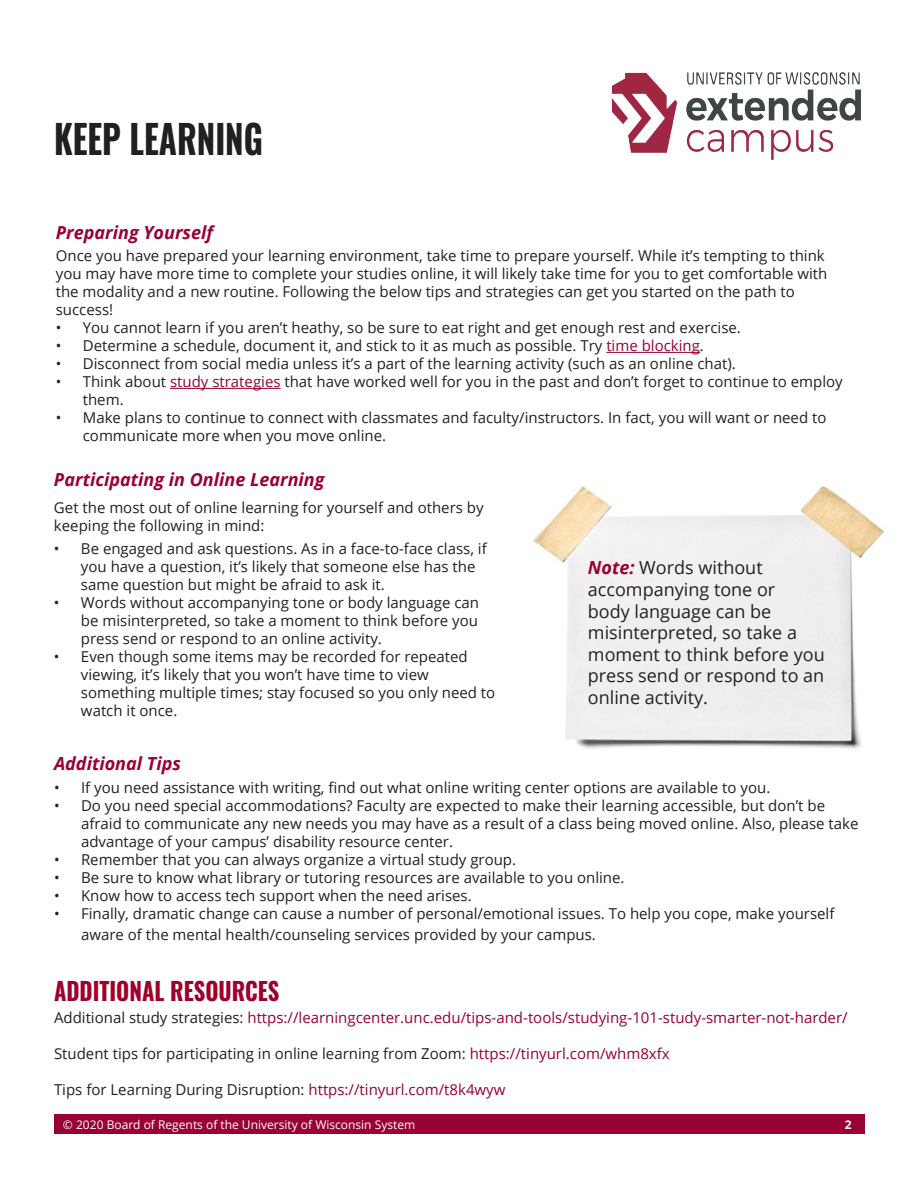
<style>
.page{position:relative;width:918px;height:1188px;background:#fff}
.page>*{position:absolute;margin:0;border:0;box-sizing:border-box;transform-origin:0 0}
.t1{font:700 39.6px "Oswald";color:#231f20;scale:.83 1}
.Header_1{font:700 24.75px "Oswald";color:#9e022b;scale:.91 1}
.t2{font:18px/21.6px "Open Sans";color:#231f20}
.Header_2{font:italic 700 18px "Open Sans";color:#903}
.Paragraph_Style_1{font:15px/18px "Open Sans";color:#231f20}
.Paragraph_Style_1-2{font:15px "Open Sans";color:#903}
.Header_2-2{font:15px/18px "Open Sans";color:#231f20}
.t3{font:12px "Open Sans";color:#fff}
.t4{font:700 12px "Open Sans";color:#fff}
.s1{color:#903}
.s2{font-weight:700;font-style:italic;color:#903}
.s3{color:#231f20}
</style>
<div class="page">
<img style="left:611px;top:72px;width:250px;height:88px">
<div style="left:54px;top:1114px;width:810px;height:20px;background:#903"></div>
<img style="left:533px;top:486px;width:351px;height:263px">
<hr style="left:606px;top:352px;width:94px;height:1px;background:#903">
<hr style="left:170px;top:388px;width:111px;height:1px;background:#903">
<p class="t1" style="left:54px;top:118px;width:253px">KEEP LEARNING</p>
<p class="Header_2" style="left:56px;top:220px;width:159px">Preparing Yourself</p>
<p class="Paragraph_Style_1" style="left:56px;top:246px;width:773px">Once you have prepared your learning environment, take time to prepare yourself. While it’s tempting to think you may have more time to complete your studies online, it will likely take time for you to get comfortable with the modality and a new routine. Following the below tips and strategies can get you started on the path to success!</p>
<p class="Paragraph_Style_1" style="left:56px;top:318px;width:687px">• You cannot learn if you aren’t heathy, so be sure to eat right and get enough rest and exercise.</p>
<p class="Paragraph_Style_1" style="left:56px;top:336px;width:650px">• Determine a schedule, document it, and stick to it as much as possible. Try <span class="s1">time blocking</span>.</p>
<p class="Paragraph_Style_1" style="left:56px;top:354px;width:681px">• Disconnect from social media unless it’s a part of the learning activity (such as an online chat).</p>
<p class="Paragraph_Style_1" style="left:83px;top:372px;width:762px;text-indent:-27px">• Think about <span class="s1">study strategies</span> that have worked well for you in the past and don’t forget to continue to employ them.</p>
<p class="Paragraph_Style_1" style="left:83px;top:408px;width:745px;text-indent:-27px">• Make plans to continue to connect with classmates and faculty/instructors. In fact, you will want or need to communicate more when you move online.</p>
<p class="Header_2" style="left:54px;top:467px;width:272px">Participating in Online Learning</p>
<p class="Header_2-2" style="left:54px;top:498px;width:431px">Get the most out of online learning for yourself and others by keeping the following in mind:</p>
<p class="Paragraph_Style_1" style="left:81px;top:539px;width:407px;text-indent:-27px">• Be engaged and ask questions. As in a face-to-face class, if you have a question, it’s likely that someone else has the same question but might be afraid to ask it.</p>
<p class="Paragraph_Style_1" style="left:81px;top:593px;width:400px;text-align:justify;text-indent:-27px">• Words without accompanying tone or body language can be misinterpreted, so take a moment to think before you press send or respond to an online activity.</p>
<p class="Paragraph_Style_1" style="left:81px;top:647px;width:416px;text-indent:-27px">• Even though some items may be recorded for repeated viewing, it’s likely that you won’t have time to view something multiple times; stay focused so you only need to watch it once.</p>
<p class="t2" style="left:588px;top:557px;width:238px"><span class="s2">Note:</span> Words without accompanying tone or<br>body language can be misinterpreted, so take a moment to think before you press send or respond to an online activity.</p>
<p class="Header_2" style="left:54px;top:751px;width:129px">Additional Tips</p>
<p class="Paragraph_Style_1" style="left:54px;top:778px;width:718px">• If you need assistance with writing, find out what online writing center options are available to you.</p>
<p class="Paragraph_Style_1" style="left:81px;top:796px;width:779px;text-indent:-27px">• Do you need special accommodations? Faculty are expected to make their learning accessible, but don’t be afraid to communicate any new needs you may have as a result of a class being moved online. Also, please take advantage of your campus’ disability resource center.</p>
<p class="Paragraph_Style_1" style="left:54px;top:850px;width:464px">• Remember that you can always organize a virtual study group.</p>
<p class="Paragraph_Style_1" style="left:54px;top:868px;width:572px">• Be sure to know what library or tutoring resources are available to you online.</p>
<p class="Paragraph_Style_1" style="left:54px;top:886px;width:419px">• Know how to access tech support when the need arises.</p>
<p class="Paragraph_Style_1" style="left:81px;top:902px;width:755px;line-height:21.6px;text-indent:-27px">• Finally, dramatic change can cause a number of personal/emotional issues. To help you cope, make yourself aware of the mental health/counseling services provided by your campus.</p>
<p class="Header_1" style="left:54px;top:978px;width:249px">ADDITIONAL RESOURCES</p>
<p class="Paragraph_Style_1-2" style="left:54px;top:1007px;width:795px"><span class="s3">Additional study strategies:</span> https://learningcenter.unc.edu/tips-and-tools/studying-101-study-smarter-not-harder/</p>
<p class="Paragraph_Style_1" style="left:54px;top:1044px;width:617px">Student tips for participating in online learning from Zoom: <span class="s1">https://tinyurl.com/whm8xfx</span></p>
<p class="Paragraph_Style_1" style="left:54px;top:1080px;width:453px">Tips for Learning During Disruption: <span class="s1">https://tinyurl.com/t8k4wyw</span></p>
<p class="t3" style="left:63px;top:1116px;width:354px">© 2020 Board of Regents of the University of Wisconsin System</p>
<p class="t4" style="left:845px;top:1116px;width:8px">2</p>
</div>
